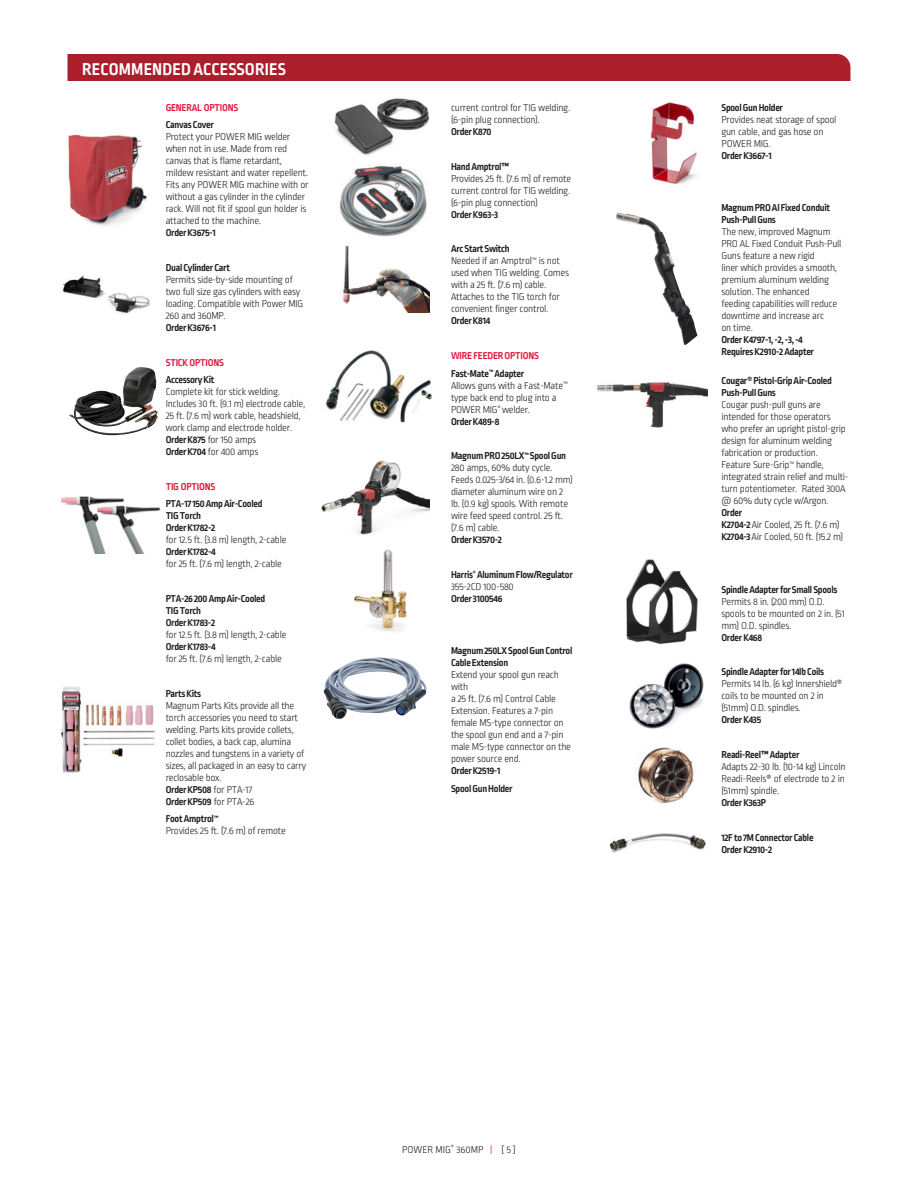
<style>
.page{position:relative;width:918px;height:1188px;background:#fff}
.page>*{position:absolute;margin:0;border:0;box-sizing:border-box;transform-origin:0 0}
.t1{font:700 18px "Ropa Sans Pro";letter-spacing:.01em;color:#fff}
.t2{font:300 10.5px/12px "Ropa Sans Pro";letter-spacing:-.025em;color:#231f20}
.t3{font:700 10.5px/12px "Ropa Sans Pro";letter-spacing:-.025em;color:#231f20}
.t4{font:700 10.5px/17.4px "Ropa Sans Pro";letter-spacing:-.015em;color:#e4183e}
.t5{font:300 10.5px "Ropa Sans Pro";color:#231f20}
.s1{font-weight:700}
.s2{color:#231f20}
.s3{font-weight:300}
.s4{color:#ab1e2c}
</style>
<div class="page">
<div style="left:68px;top:54px;width:782px;height:27px;background:#ab1e2c"></div>
<img style="left:626px;top:559px;width:72px;height:86px">
<img style="left:651px;top:102px;width:46px;height:82px">
<img style="left:321px;top:460px;width:108px;height:75px">
<img style="left:354px;top:549px;width:53px;height:83px">
<img style="left:323px;top:657px;width:104px;height:62px">
<img style="left:325px;top:350px;width:107px;height:73px">
<img style="left:343px;top:245px;width:87px;height:67px">
<img style="left:340px;top:165px;width:87px;height:72px">
<img style="left:61px;top:496px;width:100px;height:57px">
<img style="left:334px;top:98px;width:96px;height:58px">
<img style="left:61px;top:687px;width:94px;height:86px">
<img style="left:69px;top:367px;width:89px;height:68px">
<img style="left:68px;top:134px;width:79px;height:92px">
<img style="left:62px;top:275px;width:89px;height:39px">
<img style="left:597px;top:381px;width:111px;height:47px">
<img style="left:616px;top:213px;width:81px;height:133px">
<img style="left:629px;top:664px;width:75px;height:64px">
<img style="left:638px;top:747px;width:56px;height:57px">
<img style="left:609px;top:833px;width:97px;height:20px">
<h1 class="t1" style="left:82px;top:59px;width:205px">RECOMMENDED ACCESSORIES</h1>
<p class="t4" style="left:166px;top:99px;width:74px">GENERAL OPTIONS</p>
<p class="t3" style="left:166px;top:119px;width:50px">Canvas Cover</p>
<p class="t2" style="left:166px;top:131px;width:144px">Protect your POWER MIG welder when not in use. Made from red canvas that is flame retardant, mildew resistant and water repellent.<br>Fits any POWER MIG machine with or without a gas cylinder in the cylinder rack. Will not fit if spool gun holder is attached to the machine.</p>
<p class="t3" style="left:166px;top:227px;width:52px">Order K3675-1</p>
<p class="t3" style="left:166px;top:262px;width:66px">Dual Cylinder Cart</p>
<p class="t2" style="left:166px;top:274px;width:139px">Permits side-by-side mounting of two full size gas cylinders with easy loading. Compatible with Power MIG<br>260 and 360MP.</p>
<p class="t3" style="left:166px;top:322px;width:52px">Order K3676-1</p>
<p class="t4" style="left:166px;top:354px;width:60px">STICK OPTIONS</p>
<p class="t3" style="left:166px;top:374px;width:50px">Accessory Kit</p>
<p class="t2" style="left:166px;top:386px;width:141px">Complete kit for stick welding.<br>Includes 30 ft. (9.1 m) electrode cable,<br>25 ft. (7.6 m) work cable, headshield, work clamp and electrode holder.<br><span class="s1">Order K875</span> for 150 amps<br><span class="s1">Order K704</span> for 400 amps</p>
<p class="t4" style="left:166px;top:478px;width:51px">TIG OPTIONS</p>
<p class="t3" style="left:166px;top:499px;width:98px">PTA-17 150 Amp Air-Cooled<br>TIG Torch<br>Order K1782-2</p>
<p class="t2" style="left:166px;top:535px;width:122px">for 12.5 ft. (3.8 m) length, 2-cable</p>
<p class="t3" style="left:166px;top:547px;width:52px">Order K1782-4</p>
<p class="t2" style="left:166px;top:559px;width:118px">for 25 ft. (7.6 m) length, 2-cable</p>
<p class="t3" style="left:166px;top:593px;width:101px">PTA-26 200 Amp Air-Cooled<br>TIG Torch<br>Order K1783-2</p>
<p class="t2" style="left:166px;top:629px;width:122px">for 12.5 ft. (3.8 m) length, 2-cable</p>
<p class="t3" style="left:166px;top:641px;width:51px">Order K1783-4</p>
<p class="t2" style="left:166px;top:653px;width:118px">for 25 ft. (7.6 m) length, 2-cable</p>
<p class="t3" style="left:166px;top:688px;width:37px">Parts Kits</p>
<p class="t2" style="left:166px;top:700px;width:142px">Magnum Parts Kits provide all the torch accessories you need to start welding. Parts kits provide collets, collet bodies, a back cap, alumina nozzles and tungstens in a variety of sizes, all packaged in an easy to carry reclosable box.<br><span class="s1">Order KP508</span> for PTA-17<br><span class="s1">Order KP509</span> for PTA-26</p>
<p class="t2" style="left:166px;top:814px;width:122px"><span class="s1">Foot Amptrol</span><sup>™<br></sup>Provides 25 ft. (7.6 m) of remote</p>
<p class="t2" style="left:451px;top:102px;width:121px">current control for TIG welding. (6-pin plug connection).</p>
<p class="t3" style="left:451px;top:126px;width:42px">Order K870</p>
<p class="t3" style="left:451px;top:161px;width:60px">Hand Amptrol™</p>
<p class="t2" style="left:451px;top:173px;width:122px;text-align:justify">Provides 25 ft. (7.6 m) of remote current control for TIG welding. (6-pin plug connection)</p>
<p class="t3" style="left:451px;top:209px;width:49px">Order K963-3</p>
<p class="t2" style="left:451px;top:244px;width:120px"><span class="s1">Arc Start Switch<br></span>Needed if an Amptrol<sup>™</sup> is not used when TIG welding. Comes with a 25 ft. (7.6 m) cable.<br>Attaches to the TIG torch for convenient finger control.</p>
<p class="t3" style="left:451px;top:316px;width:41px">Order K814</p>
<p class="t4" style="left:451px;top:348px;width:89px">WIRE FEEDER OPTIONS<br><span class="s2">Fast-Mate</span><sup>™</sup> <span class="s2">Adapter</span></p>
<p class="t2" style="left:451px;top:380px;width:118px">Allows guns with a Fast-Mate<sup>™ </sup>type back end to plug into a<br>POWER MIG<sup>®</sup> welder.<br><span class="s1">Order K489-8</span></p>
<p class="t2" style="left:451px;top:451px;width:123px"><span class="s1">Magnum PRO 250LX</span><sup>™</sup> <span class="s1">Spool Gun<br></span>280 amps, 60% duty cycle.<br>Feeds 0.025-3/64 in. (0.6-1.2 mm) diameter aluminum wire on 2 lb. (0.9 kg) spools. With remote wire feed speed control. 25 ft. (7.6 m) cable.</p>
<p class="t3" style="left:451px;top:535px;width:53px">Order K3570-2</p>
<p class="t3" style="left:451px;top:569px;width:123px">Harris<sup>®</sup> Aluminum Flow/Regulator<br><span class="s3">355-2CD 100-580</span></p>
<p class="t3" style="left:451px;top:593px;width:53px">Order 3100546</p>
<p class="t3" style="left:451px;top:645px;width:123px">Magnum 250LX Spool Gun Control<br>Cable Extension</p>
<p class="t2" style="left:451px;top:670px;width:122px">Extend your spool gun reach with<br>a 25 ft. (7.6 m) Control Cable<br>Extension. Features a 7-pin female MS-type connector on the spool gun end and a 7-pin male MS-type connector on the power source end.</p>
<p class="t3" style="left:451px;top:763px;width:63px;line-height:17.4px">Order K2519-1<br>Spool Gun Holder</p>
<p class="t5" style="left:402px;top:1144px;width:115px">POWER MIG<sup>®</sup> 360MP <span class="s4">|</span> [ 5 ]</p>
<p class="t3" style="left:721px;top:102px;width:63px">Spool Gun Holder</p>
<p class="t2" style="left:721px;top:114px;width:117px">Provides neat storage of spool gun cable, and gas hose on<br>POWER MIG.</p>
<p class="t3" style="left:721px;top:150px;width:52px">Order K3667-1</p>
<p class="t3" style="left:721px;top:202px;width:110px">Magnum PRO Al Fixed Conduit<br>Push-Pull Guns</p>
<p class="t2" style="left:721px;top:226px;width:122px">The new, improved Magnum<br>PRO AL Fixed Conduit Push-Pull<br>Guns feature a new rigid<br>liner which provides a smooth, premium aluminum welding solution. The enhanced<br>feeding capabilities will reduce downtime and increase arc<br>on time.</p>
<p class="t3" style="left:721px;top:334px;width:94px">Order K4797-1, -2, -3, -4<br>Requires K2910-2 Adapter</p>
<p class="t3" style="left:721px;top:376px;width:112px">Cougar® Pistol-Grip Air-Cooled<br>Push-Pull Guns</p>
<p class="t2" style="left:721px;top:400px;width:129px">Cougar push-pull guns are intended for those operators who prefer an upright pistol-grip design for aluminum welding fabrication or production.<br>Feature Sure-Grip<sup>™</sup> handle, integrated strain relief and multi&shy;turn potentiometer. Rated 300A @ 60% duty cycle w/Argon.</p>
<p class="t2" style="left:721px;top:508px;width:123px"><span class="s1">Order<br>K2704-2</span> Air Cooled, 25 ft. (7.6 m)<br><span class="s1">K2704-3</span> Air Cooled, 50 ft. (15.2 m)</p>
<p class="t3" style="left:721px;top:584px;width:117px">Spindle Adapter for Small Spools</p>
<p class="t2" style="left:721px;top:596px;width:125px">Permits 8 in. (200 mm) O.D. spools to be mounted on 2 in. (51 mm) O.D. spindles.</p>
<p class="t3" style="left:721px;top:632px;width:42px">Order K468</p>
<p class="t3" style="left:721px;top:667px;width:104px">Spindle Adapter for 14lb Coils</p>
<p class="t2" style="left:721px;top:679px;width:123px">Permits 14 lb. (6 kg) Innershield® coils to be mounted on 2 in (51mm) O.D. spindles.</p>
<p class="t3" style="left:721px;top:715px;width:41px">Order K435</p>
<p class="t3" style="left:721px;top:749px;width:79px">Readi-Reel™ Adapter</p>
<p class="t2" style="left:721px;top:761px;width:126px;text-align:justify">Adapts 22-30 lb. (10-14 kg) Lincoln Readi-Reels® of electrode to 2 in (51mm) spindle.</p>
<p class="t3" style="left:721px;top:797px;width:46px">Order K363P</p>
<p class="t3" style="left:721px;top:832px;width:94px">12F to 7M Connector Cable<br>Order K2910-2</p>
</div>
